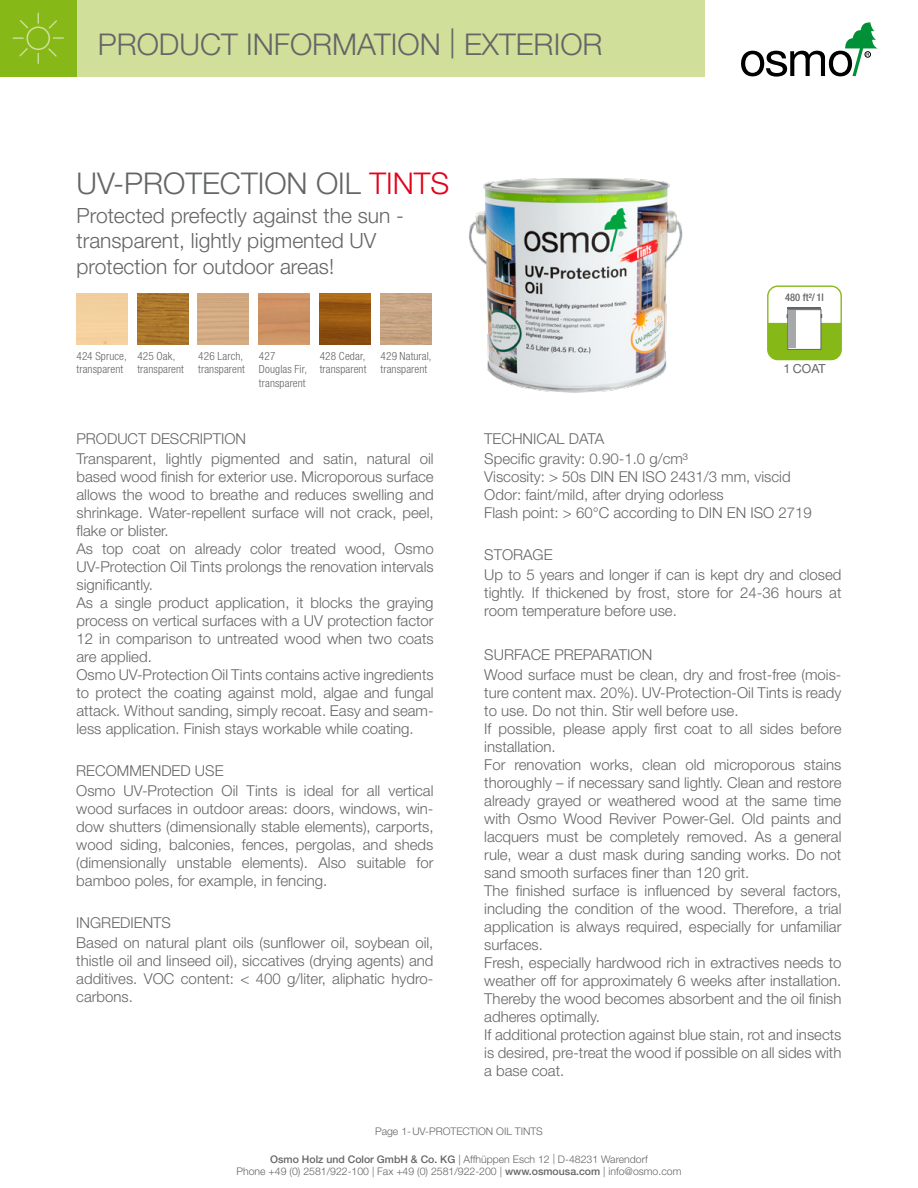
<style>
.page{position:relative;width:918px;height:1188px;background:#fff}
.page>*{position:absolute;margin:0;border:0;box-sizing:border-box;transform-origin:0 0}
.t1{font:300 30px "Helvetica Neue";color:#646567}
.t2{font:300 21px/25.2px "Helvetica Neue";color:#646567}
.t3{font:300 15px/18px "Helvetica Neue";color:#646567}
.t4{font:12.45px "Helvetica Neue";color:#646567}
.t5{font:300 condensed 11.25px/13.5px "Helvetica Neue";letter-spacing:.01em;color:#646567}
.t6{font:300 10.5px/12.6px "Helvetica Neue";color:#646567;text-align:center}
.t7{font:500 condensed 10.5px "Helvetica Neue";color:#646567}
.s1{color:#e2001a}
.s2{font-weight:500}
</style>
<div class="page">
<div style="left:77px;top:0;width:628px;height:77px;background:#d0df99"></div>
<svg style="left:741px;top:22px;width:137px;height:55px"></svg>
<div style="left:0;top:0;width:77px;height:77px;background:#86b918"></div>
<svg style="left:12px;top:12px;width:52px;height:52px"></svg>
<div style="left:767px;top:285px;width:75px;height:75px;border:1px solid #86b918;border-radius:10px"></div>
<div style="left:787px;top:309px;width:34px;height:41px;background:#fff;border:1px solid #646567"></div>
<svg style="left:768px;top:314px;width:73px;height:46px"></svg>
<div style="left:789px;top:311px;width:7px;height:37px;background:#a7a8aa"></div>
<hr style="left:787px;top:307px;width:34px;height:2px;background:#646567">
<img style="left:137px;top:293px;width:51px;height:51px">
<img style="left:320px;top:293px;width:51px;height:51px">
<img style="left:259px;top:293px;width:51px;height:51px">
<img style="left:469px;top:178px;width:214px;height:215px">
<h1 class="t1" style="left:98px;top:26px;width:506px">PRODUCT INFORMATION | EXTERIOR</h1>
<h1 class="t1" style="left:77px;top:165px;width:374px">UV-PROTECTION OIL <span class="s1">TINTS</span></h1>
<h2 class="t2" style="left:77px;top:203px;width:329px">Protected prefectly against the sun - transparent, lightly pigmented UV protection for outdoor areas!</h2>
<p class="t5" style="left:77px;top:349px;width:52px">424 Spruce, transparent</p>
<p class="t5" style="left:137px;top:349px;width:48px">425 Oak, transparent</p>
<p class="t5" style="left:198px;top:349px;width:48px">426 Larch, transparent</p>
<p class="t5" style="left:320px;top:349px;width:48px">428 Cedar, transparent</p>
<p class="t5" style="left:381px;top:349px;width:53px">429 Natural, transparent</p>
<p class="t5" style="left:259px;top:349px;width:50px">427<br>Douglas Fir, transparent</p>
<p class="t3" style="left:77px;top:429px;width:359px;line-height:20.1px">PRODUCT DESCRIPTION<br>Transparent, lightly pigmented and satin, natural oil</p>
<p class="t3" style="left:77px;top:468px;width:359px">based wood finish for exterior use. Microporous surface allows the wood to breathe and reduces swelling and shrinkage. Water-repellent surface will not crack, peel, flake or blister.<br>As top coat on already color treated wood, Osmo UV-Protection Oil Tints prolongs the renovation intervals significantly.<br>As a single product application, it blocks the graying process on vertical surfaces with a UV protection factor 12 in comparison to untreated wood when two coats are applied.<br>Osmo UV-Protection Oil Tints contains active ingredients to protect the coating against mold, algae and fungal attack. Without sanding, simply recoat. Easy and seam&shy;less application. Finish stays workable while coating.</p>
<p class="t3" style="left:76px;top:760px;width:359px;line-height:20.1px">RECOMMENDED USE<br>Osmo UV-Protection Oil Tints is ideal for all vertical</p>
<p class="t3" style="left:76px;top:799px;width:359px;text-align:justify">wood surfaces in outdoor areas: doors, windows, win&shy;dow shutters (dimensionally stable elements), carports, wood siding, balconies, fences, pergolas, and sheds (dimensionally unstable elements). Also suitable for bamboo poles, for example, in fencing.</p>
<p class="t3" style="left:76px;top:912px;width:359px;line-height:20.1px">INGREDIENTS<br>Based on natural plant oils (sunflower oil, soybean oil,</p>
<p class="t3" style="left:76px;top:951px;width:359px;text-align:justify">thistle oil and linseed oil), siccatives (drying agents) and additives. VOC content: &lt; 400 g/liter, aliphatic hydro&shy;carbons.</p>
<p class="t7" style="left:785px;top:291px;width:40px">480 ft²/ 1l</p>
<p class="t4" style="left:783px;top:361px;width:44px">1 COAT</p>
<p class="t3" style="left:484px;top:429px;width:205px;line-height:20.1px">TECHNICAL DATA<br>Specific gravity: 0.90-1.0 g/cm³</p>
<p class="t3" style="left:484px;top:468px;width:329px">Viscosity: &gt; 50s DIN EN ISO 2431/3 mm, viscid<br>Odor: faint/mild, after drying odorless<br>Flash point: &gt; 60°C according to DIN EN ISO 2719</p>
<p class="t3" style="left:484px;top:545px;width:359px;line-height:20.1px">STORAGE<br>Up to 5 years and longer if can is kept dry and closed</p>
<p class="t3" style="left:484px;top:584px;width:359px">tightly. If thickened by frost, store for 24-36 hours at room temperature before use.</p>
<p class="t3" style="left:484px;top:644px;width:359px;line-height:20.1px">SURFACE PREPARATION<br>Wood surface must be clean, dry and frost-free (mois-</p>
<p class="t3" style="left:484px;top:683px;width:359px">ture content max. 20%). UV-Protection-Oil Tints is ready to use. Do not thin. Stir well before use.<br>If possible, please apply first coat to all sides before installation.<br>For renovation works, clean old microporous stains thoroughly – if necessary sand lightly. Clean and restore already grayed or weathered wood at the same time with Osmo Wood Reviver Power-Gel. Old paints and lacquers must be completely removed. As a general rule, wear a dust mask during sanding works. Do not sand smooth surfaces finer than 120 grit.<br>The finished surface is influenced by several factors, including the condition of the wood. Therefore, a trial application is always required, especially for unfamiliar surfaces.<br>Fresh, especially hardwood rich in extractives needs to weather off for approximately 6 weeks after installation.<br>Thereby the wood becomes absorbent and the oil finish adheres optimally.<br>If additional protection against blue stain, rot and insects is desired, pre-treat the wood if possible on all sides with a base coat.</p>
<p class="t6" style="left:375px;top:1125px;width:169px">Page 1-UV-PROTECTION OIL TINTS</p>
<p class="t6" style="left:237px;top:1152px;width:446px"><span class="s2">Osmo Holz und Color GmbH &amp; Co. KG</span> | Affhüppen Esch 12 | D-48231 Warendorf<br>Phone +49 (0) 2581/922-100 | Fax +49 (0) 2581/922-200 | <span class="s2">www.osmousa.com</span> | info@osmo.com</p>
</div>
